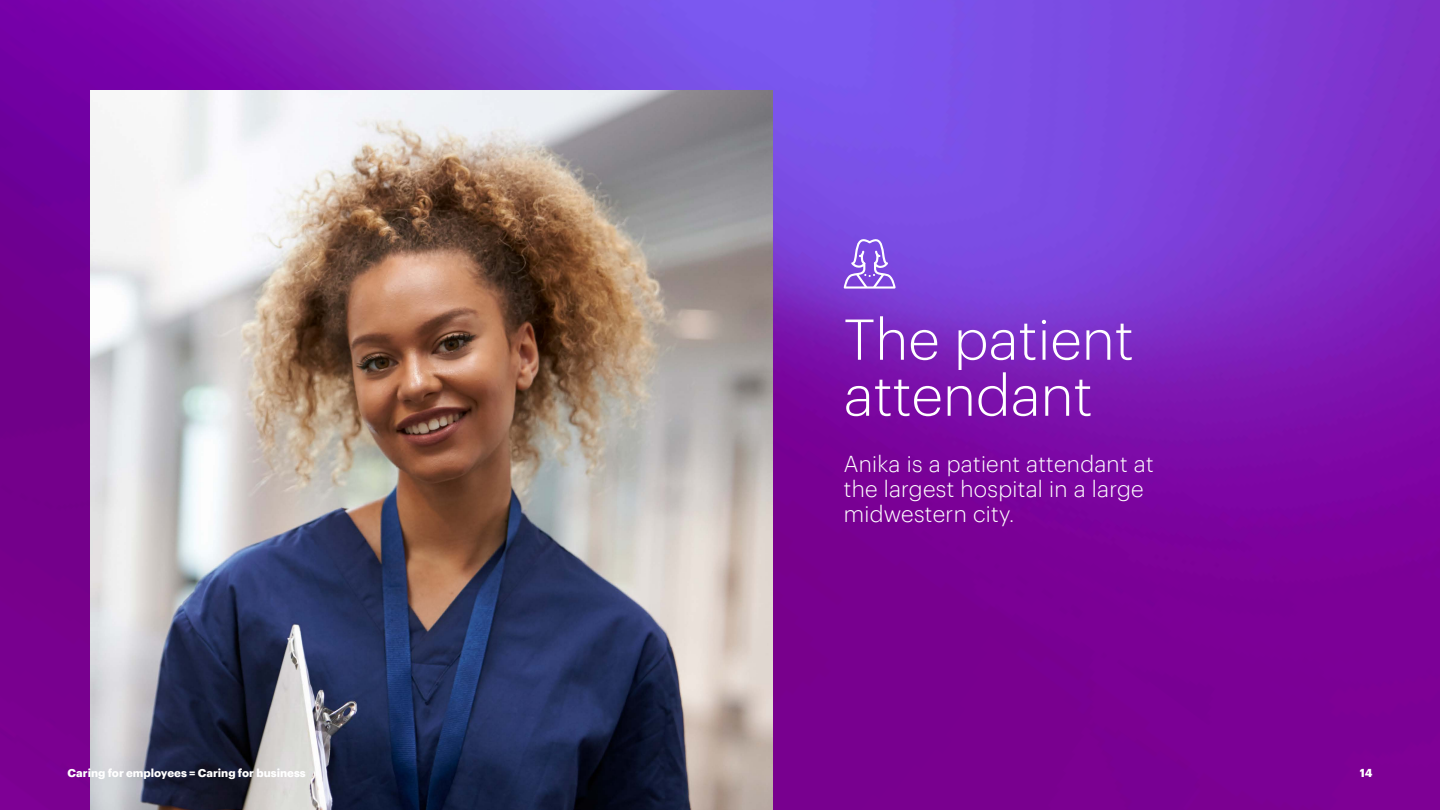
<style>
.page{position:relative;width:1440px;height:810px;background:#fff}
.page>*{position:absolute;margin:0;border:0;box-sizing:border-box;transform-origin:0 0}
.t1{font:300 56.25px/56px "Graphik";color:#fff}
.t2{font:300 22.5px/25px "Graphik";letter-spacing:.01em;color:#fff}
.t3{font:700 11.25px "Graphik";color:#fff}
</style>
<div class="page">
<img style="left:0;top:0;width:1440px;height:810px">
<img style="left:90px;top:90px;width:683px;height:720px">
<svg style="left:844px;top:239px;width:52px;height:50px;background:#986fe5"></svg>
<h1 class="t1" style="left:844px;top:307px;width:292px">The patient attendant</h1>
<p class="t2" style="left:844px;top:449px;width:312px">Anika is a patient attendant at the largest hospital in a large midwestern city.</p>
<p class="t3" style="left:68px;top:764px;width:240px">Caring for employees = Caring for business</p>
<p class="t3" style="left:1360px;top:764px;width:14px">14</p>
</div>
